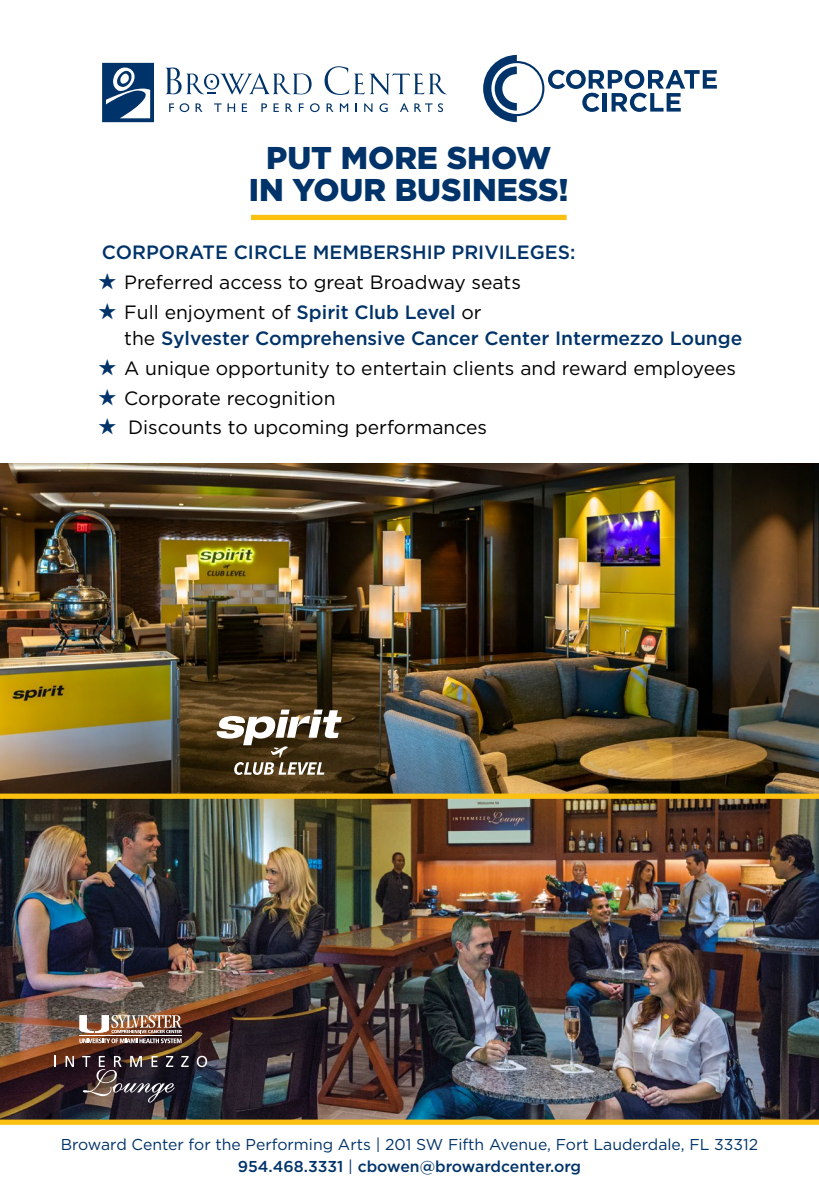
<style>
.page{position:relative;width:819px;height:1197px;background:#fff}
.page>*{position:absolute;margin:0;border:0;box-sizing:border-box;transform-origin:0 0}
.t1{font:900 31.5px/32.4px "Gotham";color:#003369;text-align:center}
.t2{font:19.25px "Gotham";color:#000}
.t3{font:500 19.25px/26.2px "Gotham";color:#003369}
.t4{font:15.75px/21.9px "Gotham";color:#003369;text-align:center}
.s1{color:#003369}
.s2{font-weight:400;color:#000}
.s3{font-weight:500}
</style>
<div class="page">
<img style="left:0;top:463px;width:819px;height:657px">
<svg style="left:66px;top:1056px;width:8px;height:11px"></svg>
<svg style="left:181px;top:1056px;width:8px;height:11px"></svg>
<svg style="left:197px;top:1056px;width:10px;height:11px"></svg>
<img style="left:79px;top:1015px;width:103px;height:28px">
<svg style="left:82px;top:1056px;width:93px;height:47px;background:#4d4347"></svg>
<div style="left:0;top:794px;width:819px;height:5px;background:#fbc010"></div>
<div style="left:0;top:1120px;width:819px;height:5px;background:#fbc010"></div>
<svg style="left:216px;top:710px;width:126px;height:65px"></svg>
<svg style="left:102px;top:63px;width:52px;height:59px"></svg>
<svg style="left:325px;top:66px;width:122px;height:29px"></svg>
<svg style="left:169px;top:103px;width:5px;height:9px"></svg>
<svg style="left:180px;top:103px;width:9px;height:9px"></svg>
<svg style="left:196px;top:103px;width:7px;height:9px"></svg>
<svg style="left:214px;top:103px;width:8px;height:9px"></svg>
<svg style="left:228px;top:103px;width:7px;height:9px"></svg>
<svg style="left:242px;top:103px;width:5px;height:9px"></svg>
<svg style="left:261px;top:103px;width:6px;height:9px"></svg>
<svg style="left:274px;top:103px;width:5px;height:9px"></svg>
<svg style="left:286px;top:103px;width:6px;height:9px"></svg>
<svg style="left:299px;top:103px;width:5px;height:9px"></svg>
<svg style="left:310px;top:103px;width:10px;height:9px"></svg>
<svg style="left:327px;top:103px;width:7px;height:9px"></svg>
<svg style="left:340px;top:103px;width:8px;height:9px"></svg>
<svg style="left:364px;top:103px;width:9px;height:9px"></svg>
<svg style="left:380px;top:103px;width:8px;height:9px"></svg>
<svg style="left:400px;top:103px;width:43px;height:9px"></svg>
<svg style="left:165px;top:68px;width:147px;height:27px"></svg>
<svg style="left:483px;top:55px;width:234px;height:67px"></svg>
<div style="left:251px;top:215px;width:316px;height:5px;background:#fbc010"></div>
<h1 class="t1" style="left:249px;top:141px;width:321px">PUT MORE SHOW<br>IN YOUR BUSINESS!</h1>
<p class="t3" style="left:102px;top:238px;width:475px">CORPORATE CIRCLE MEMBERSHIP PRIVILEGES:</p>
<p class="t2" style="left:98px;top:270px;width:424px"><span class="s1">★</span> Preferred access to great Broadway seats</p>
<p class="t3" style="left:124px;top:299px;width:620px;text-indent:-26px">★ <span class="s2">Full enjoyment of</span> Spirit Club Level <span class="s2">or<br>the</span> Sylvester Comprehensive Cancer Center Intermezzo Lounge</p>
<p class="t2" style="left:98px;top:356px;width:640px"><span class="s1">★</span> A unique opportunity to entertain clients and reward employees</p>
<p class="t2" style="left:98px;top:386px;width:239px"><span class="s1">★</span> Corporate recognition</p>
<p class="t2" style="left:98px;top:415px;width:391px"><span class="s1">★</span> Discounts to upcoming performances</p>
<p class="t4" style="left:61px;top:1133px;width:699px">Broward Center for the Performing Arts | 201 SW Fifth Avenue, Fort Lauderdale, FL 33312<br><span class="s3">954.468.3331</span> | <span class="s3">cbowen@browardcenter.org</span></p>
</div>
